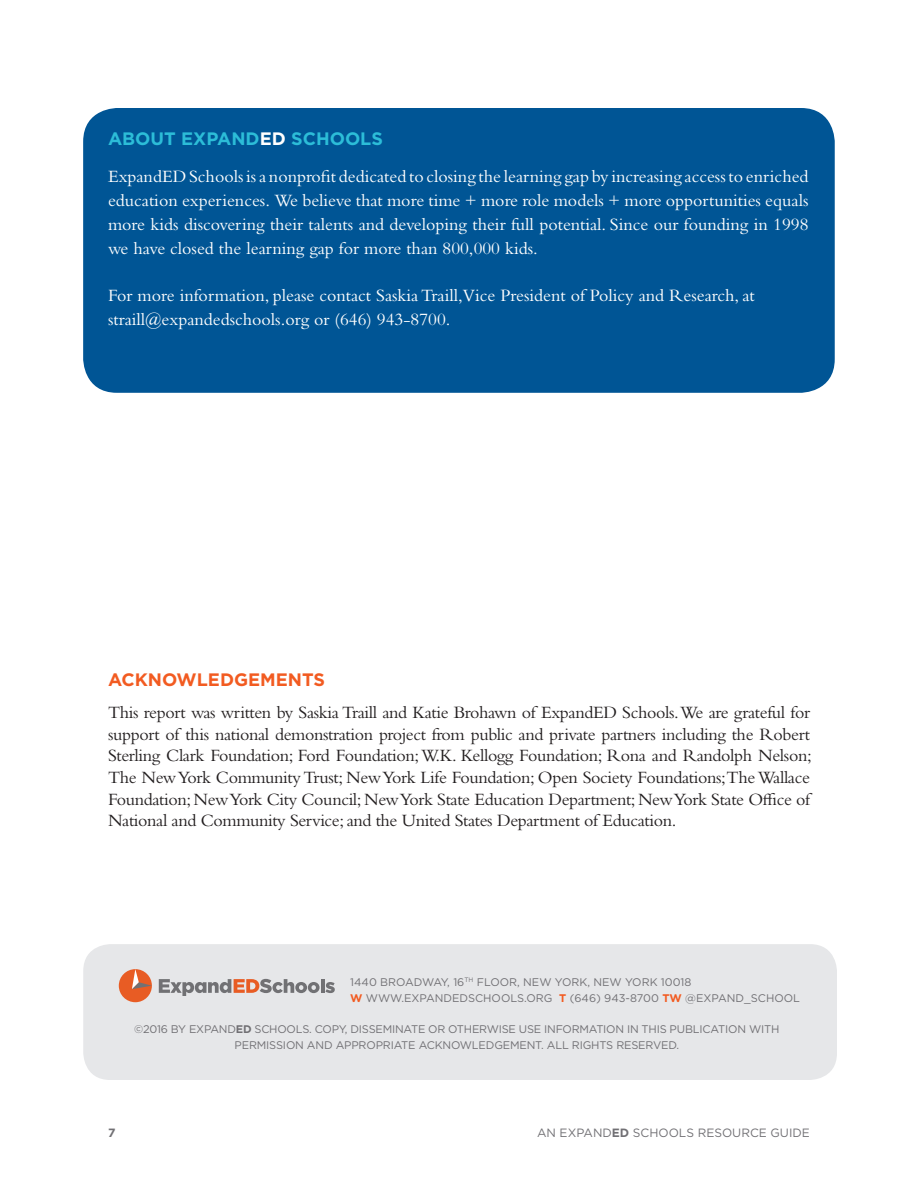
<style>
.page{position:relative;width:918px;height:1188px;background:#fff}
.page>*{position:absolute;margin:0;border:0;box-sizing:border-box;transform-origin:0 0}
.Body_Paragraph{font:18px/21.6px "Bembo Std";letter-spacing:-.02em;color:#231f20;text-align:justify}
.Intro__Page_1_Only{font:18px/24px "Bembo Std";color:#fff;text-align:justify}
.Intro__Page_1_Only-2{font:700 18px "Gotham";color:#2cbdd8}
.Section_Head{font:700 18px "Gotham";color:#f25b21}
.t1{font:12px "Gotham";color:#717074}
.t2{font:700 12px "Gotham";color:#717074}
.t3{font:11.1px/16.2px "Gotham";letter-spacing:-.015em;color:#717074;text-align:center}
.s1{color:#fff}
.s2{font-weight:700;color:#f25b21}
.s3{font-weight:700}
</style>
<div class="page">
<div style="left:83px;top:108px;width:752px;height:285px;background:#005595;border-radius:34px"></div>
<div style="left:83px;top:944px;width:754px;height:136px;background:#e6e7e9;border-radius:27px"></div>
<svg style="left:159px;top:979px;width:176px;height:17px"></svg>
<div style="left:119px;top:969px;width:33px;height:33px;background:#e85c24;border-radius:50%"></div>
<svg style="left:132px;top:969px;width:20px;height:20px"></svg>
<p class="Intro__Page_1_Only-2" style="left:108px;top:126px;width:276px">ABOUT EXPAND<span class="s1">ED</span> SCHOOLS</p>
<p class="Intro__Page_1_Only" style="left:108px;top:164px;width:702px">ExpandED Schools is a nonprofit dedicated to closing the learning gap by increasing access to enriched education experiences. We believe that more time + more role models + more opportunities equals more kids discovering their talents and developing their full potential. Since our founding in 1998 we have closed the learning gap for more than 800,000 kids.</p>
<p class="Intro__Page_1_Only" style="left:108px;top:283px;width:648px">For more information, please contact Saskia Traill,Vice President of Policy and Research, at</p>
<p class="Intro__Page_1_Only" style="left:108px;top:307px;width:344px">straill@expandedschools.org or (646) 943-8700.</p>
<p class="Section_Head" style="left:108px;top:667px;width:219px">ACKNOWLEDGEMENTS</p>
<p class="Body_Paragraph" style="left:108px;top:701px;width:705px">This report was written by Saskia Traill and Katie Brohawn of ExpandED Schools. We are grateful for support of this national demonstration project from public and private partners including the Robert Sterling Clark Foundation; Ford Foundation; W.K. Kellogg Foundation; Rona and Randolph Nelson; The New York Community Trust; New York Life Foundation; Open Society Foundations;The Wallace Foundation; New York City Council; New York State Education Department; New York State Office of National and Community Service; and the United States Department of Education.</p>
<p class="t3" style="left:350px;top:973px;width:343px">1440 BROADWAY, 16<sup>TH</sup> FLOOR, NEW YORK, NEW YORK 10018</p>
<p class="t3" style="left:350px;top:990px;width:451px"><span class="s2">W</span> WWW.EXPANDEDSCHOOLS.ORG <span class="s2">T</span> (646) 943-8700 <span class="s2">TW</span> @EXPAND_SCHOOL</p>
<p class="t3" style="left:134px;top:1020px;width:647px">©2016 BY EXPAND<span class="s3">ED</span> SCHOOLS. COPY, DISSEMINATE OR OTHERWISE USE INFORMATION IN THIS PUBLICATION WITH<br>PERMISSION AND APPROPRIATE ACKNOWLEDGEMENT. ALL RIGHTS RESERVED.</p>
<p class="t2" style="left:108px;top:1125px;width:9px">7</p>
<p class="t1" style="left:537px;top:1125px;width:274px">AN EXPAND<span class="s3">ED</span> SCHOOLS RESOURCE GUIDE</p>
</div>
